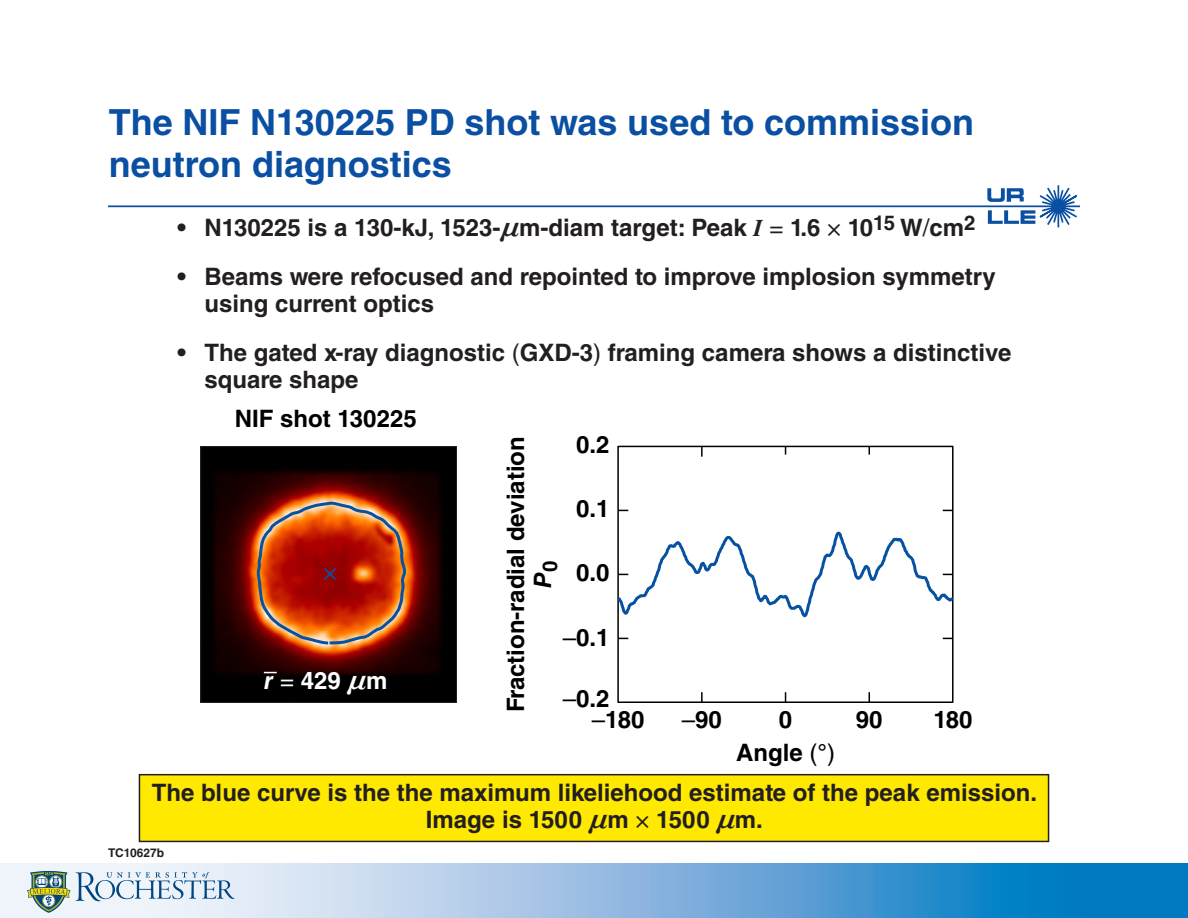
<style>
.page{position:relative;width:1188px;height:918px;background:#fff}
.page>*{position:absolute;margin:0;border:0;box-sizing:border-box;transform-origin:0 0}
.t1{font:700 36px/42px "Helvetica LT Std";color:#0a4fa2}
.t2{font:700 24px/27px "Helvetica LT Std";color:#231f20}
.t3{font:700 24px/27px "Helvetica LT Std";color:#000;text-align:center}
.t4{font:700 24px "Helvetica LT Std";color:#fff}
.t5{font:24px "Helvetica LT Std";color:#0651a0}
.t6{font:700 12px "Helvetica LT Std";color:#231f20}
.s1{font-family:"MM Greek";font-style:italic}
.s2{font-family:"Times LT Std";font-style:italic}
.s3{font-weight:400}
.s4{font-style:italic}
</style>
<div class="page">
<svg style="left:987px;top:185px;width:92px;height:43px"></svg>
<hr style="left:108px;top:205px;width:972px;height:2px;background:#0a4fa2">
<div style="left:139px;top:775px;width:910px;height:66px;background:#ffe901"></div>
<div style="left:139px;top:774px;width:910px;height:68px;border:2px solid #231f20"></div>
<svg style="left:0;top:864px;width:1188px;height:54px;background:#77b1dc"></svg>
<svg style="left:27px;top:871px;width:208px;height:42px"></svg>
<div style="left:617px;top:446px;width:337px;height:257px;border:2px solid #000"></div>
<img style="left:203px;top:449px;width:251px;height:251px">
<div style="left:200px;top:446px;width:257px;height:257px;border:2px solid #231f20"></div>
<svg style="left:701px;top:692px;width:2px;height:10px"></svg>
<svg style="left:617px;top:530px;width:337px;height:89px"></svg>
<svg style="left:701px;top:446px;width:2px;height:11px"></svg>
<svg style="left:255px;top:501px;width:154px;height:145px;background:#be401a"></svg>
<svg style="left:264px;top:672px;width:13px;height:1px"></svg>
<p class="t1" style="left:109px;top:100px;width:867px">The NIF N130225 PD shot was used to commission neutron diagnostics</p>
<p class="t2" style="left:177px;top:214px;width:799px">• N130225 is a 130-kJ, 1523-<span class="s1">N</span>m-diam target: Peak <span class="s2">I</span> <span class="s3">=</span> 1.6 <span class="s3">×</span> 10<sup>15</sup> W<span class="s3">/</span>cm<sup>2</sup></p>
<p class="t2" style="left:204px;top:263px;width:793px;text-indent:-27px">• Beams were refocused and repointed to improve implosion symmetry using current optics</p>
<p class="t2" style="left:204px;top:338px;width:809px;text-indent:-27px">• The gated x-ray diagnostic <span class="s3">(</span>GXD-3<span class="s3">)</span> framing camera shows a distinctive square shape</p>
<p class="t3" style="left:235px;top:405px;width:183px">NIF shot 130225</p>
<p class="t5" style="left:323px;top:558px;width:16px">×</p>
<p class="t4" style="left:264px;top:666px;width:125px"><span class="s4">r</span> <span class="s3">=</span> 429 <span class="s1">N</span>m</p>
<p class="t3" style="left:576px;top:431px;width:35px">0.2</p>
<p class="t3" style="left:502px;top:712px;width:278px;rotate:-90deg">Fraction-radial deviation<br><span class="s4">P</span><sub>0</sub></p>
<p class="t3" style="left:576px;top:495px;width:35px">0.1</p>
<p class="t3" style="left:576px;top:559px;width:35px">0.0</p>
<p class="t3" style="left:563px;top:623px;width:48px"><span class="s3">–</span>0.1</p>
<p class="t3" style="left:563px;top:685px;width:48px"><span class="s3">–</span>0.2</p>
<p class="t3" style="left:592px;top:705px;width:54px"><span class="s3">–</span>180</p>
<p class="t3" style="left:682px;top:705px;width:42px"><span class="s3">–</span>90</p>
<p class="t3" style="left:779px;top:705px;width:15px">0</p>
<p class="t3" style="left:856px;top:705px;width:28px">90</p>
<p class="t3" style="left:933px;top:705px;width:41px">180</p>
<p class="t3" style="left:736px;top:739px;width:100px">Angle <span class="s3">(</span>°<span class="s3">)</span></p>
<p class="t2" style="left:152px;top:779px;width:887px">The blue curve is the the maximum likeliehood estimate of the peak emission.</p>
<p class="t2" style="left:426px;top:806px;width:339px">Image is 1500 <span class="s1">N</span>m <span class="s3">×</span> 1500 <span class="s1">N</span>m.</p>
<p class="t6" style="left:108px;top:846px;width:58px">TC10627b</p>
</div>
